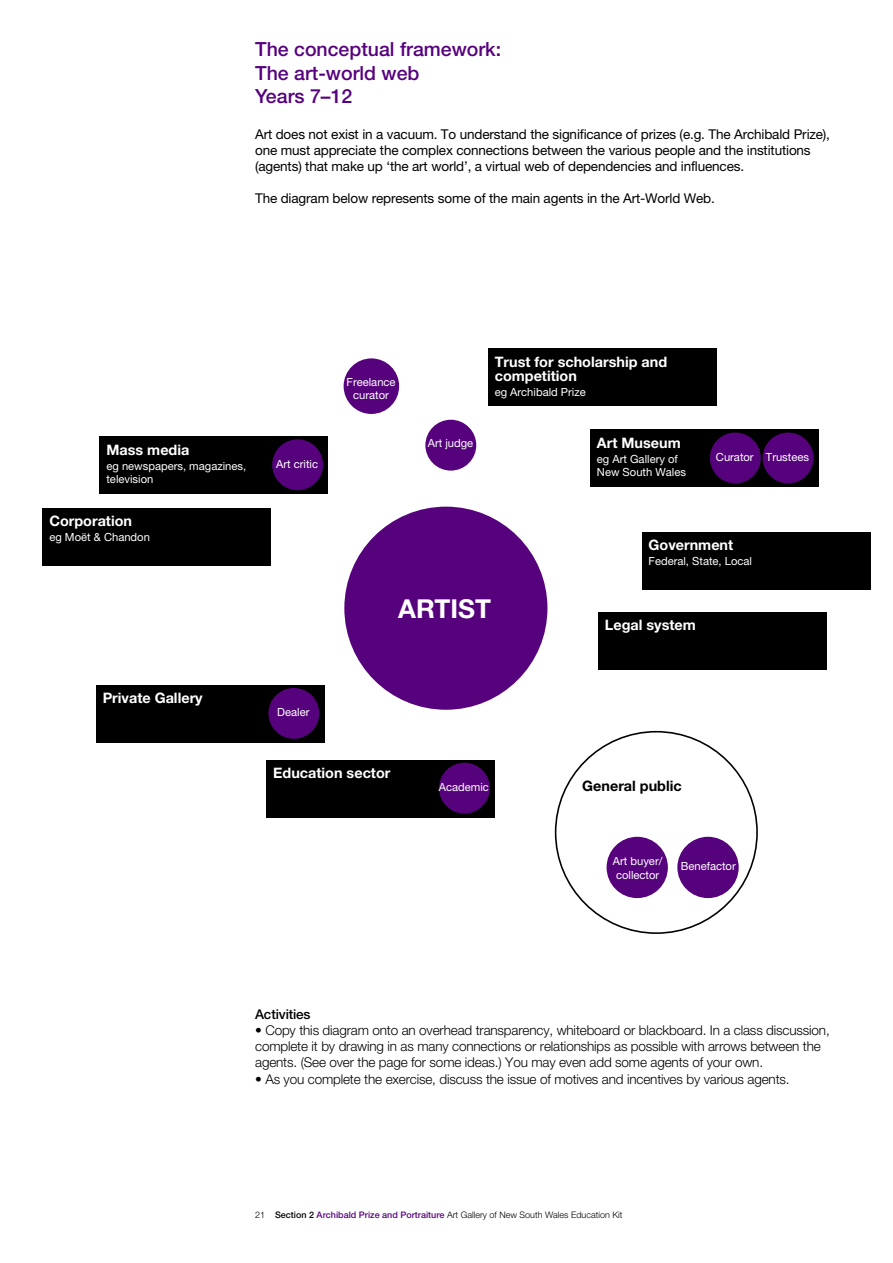
<style>
.page{position:relative;width:893px;height:1263px;background:#fff}
.page>*{position:absolute;margin:0;border:0;box-sizing:border-box;transform-origin:0 0}
.t1{font:700 26.1px "Helvetica Neue";color:#fff}
.t2{font:500 19.5px/23.4px "Helvetica Neue";color:#57027d}
.t3{font:700 14.4px/14.4px "Helvetica Neue";color:#fff}
.t4{font:700 14.4px "Helvetica Neue";color:#000}
.t5{font:300 13.5px/16.2px "Helvetica Neue";letter-spacing:-.01em;color:#000}
.t6{font:13.5px/16.2px "Helvetica Neue";letter-spacing:-.01em;color:#000}
.t7{font:500 13.5px "Helvetica Neue";letter-spacing:-.01em;color:#000}
.t8{font:11.25px/13.5px "Helvetica Neue";color:#fff}
.t9{font:300 9px "Helvetica Neue";color:#000}
.s1{font-weight:500}
.s2{font-weight:500;color:#57027d}
</style>
<div class="page">
<div style="left:344px;top:507px;width:203px;height:203px;background:#57027d;border-radius:50%"></div>
<div style="left:425px;top:420px;width:51px;height:51px;background:#57027d;border-radius:50%"></div>
<div style="left:344px;top:358px;width:55px;height:56px;background:#57027d;border-radius:50%"></div>
<svg style="left:555px;top:731px;width:203px;height:203px"></svg>
<div style="left:607px;top:837px;width:61px;height:61px;background:#57027d;border-radius:50%"></div>
<div style="left:677px;top:837px;width:62px;height:61px;background:#57027d;border-radius:50%"></div>
<div style="left:590px;top:430px;width:229px;height:57px;background:#000"></div>
<div style="left:710px;top:433px;width:51px;height:50px;background:#57027d;border-radius:50%"></div>
<div style="left:763px;top:433px;width:50px;height:50px;background:#57027d;border-radius:50%"></div>
<div style="left:266px;top:760px;width:229px;height:57px;background:#000"></div>
<div style="left:439px;top:763px;width:51px;height:50px;background:#57027d;border-radius:50%"></div>
<div style="left:96px;top:685px;width:229px;height:57px;background:#000"></div>
<div style="left:268px;top:688px;width:51px;height:51px;background:#57027d;border-radius:50%"></div>
<div style="left:100px;top:437px;width:228px;height:57px;background:#000"></div>
<div style="left:272px;top:439px;width:51px;height:51px;background:#57027d;border-radius:50%"></div>
<div style="left:642px;top:532px;width:228px;height:57px;background:#000"></div>
<div style="left:488px;top:349px;width:229px;height:57px;background:#000"></div>
<div style="left:598px;top:612px;width:229px;height:57px;background:#000"></div>
<div style="left:43px;top:508px;width:228px;height:57px;background:#000"></div>
<h2 class="t2" style="left:255px;top:40px;width:248px">The conceptual framework:<br>The art-world web<br>Years 7–12</h2>
<p class="t6" style="left:255px;top:127px;width:576px">Art does not exist in a vacuum. To understand the significance of prizes (e.g. The Archibald Prize), one must appreciate the complex connections between the various people and the institutions (agents) that make up ‘the art world’, a virtual web of dependencies and influences.</p>
<p class="t6" style="left:255px;top:192px;width:461px">The diagram below represents some of the main agents in the Art-World Web.</p>
<p class="t3" style="left:106px;top:444px;width:84px">Mass media</p>
<p class="t8" style="left:106px;top:460px;width:141px">eg newspapers, magazines, television</p>
<p class="t8" style="left:276px;top:458px;width:43px">Art critic</p>
<p class="t3" style="left:49px;top:515px;width:84px">Corporation</p>
<p class="t8" style="left:49px;top:531px;width:102px">eg Moët &amp; Chandon</p>
<p class="t3" style="left:103px;top:692px;width:102px">Private Gallery</p>
<p class="t8" style="left:277px;top:707px;width:34px">Dealer</p>
<p class="t8" style="left:347px;top:376px;width:50px;line-height:12.8px;text-align:center">Freelance curator</p>
<p class="t8" style="left:428px;top:437px;width:47px">Art judge</p>
<p class="t3" style="left:495px;top:356px;width:174px">Trust for scholarship and competition</p>
<p class="t8" style="left:495px;top:386px;width:93px">eg Archibald Prize</p>
<p class="t3" style="left:597px;top:437px;width:85px">Art Museum</p>
<p class="t8" style="left:597px;top:453px;width:91px">eg Art Gallery of<br>New South Wales</p>
<p class="t8" style="left:716px;top:451px;width:95px">Curator Trustees</p>
<p class="t3" style="left:649px;top:539px;width:86px">Government</p>
<p class="t8" style="left:649px;top:556px;width:105px">Federal, State, Local</p>
<h1 class="t1" style="left:398px;top:599px;width:94px">ARTIST</h1>
<p class="t3" style="left:605px;top:619px;width:93px">Legal system</p>
<p class="t3" style="left:273px;top:767px;width:119px">Education sector</p>
<p class="t8" style="left:439px;top:781px;width:52px">Academic</p>
<p class="t4" style="left:582px;top:781px;width:101px">General public</p>
<p class="t8" style="left:613px;top:855px;width:51px">Art buyer/ collector</p>
<p class="t8" style="left:681px;top:860px;width:57px">Benefactor</p>
<p class="t7" style="left:255px;top:1009px;width:57px">Activities</p>
<p class="t5" style="left:255px;top:1023px;width:576px">• Copy this diagram onto an overhead transparency, whiteboard or blackboard. In a class discussion, complete it by drawing in as many connections or relationships as possible with arrows between the agents. (See over the page for some ideas.) You may even add some agents of your own.</p>
<p class="t5" style="left:255px;top:1072px;width:536px">• As you complete the exercise, discuss the issue of motives and incentives by various agents.</p>
<p class="t9" style="left:255px;top:1212px;width:369px">21 <span class="s1">Section 2</span> <span class="s2">Archibald Prize and Portraiture</span> Art Gallery of New South Wales Education Kit</p>
</div>
